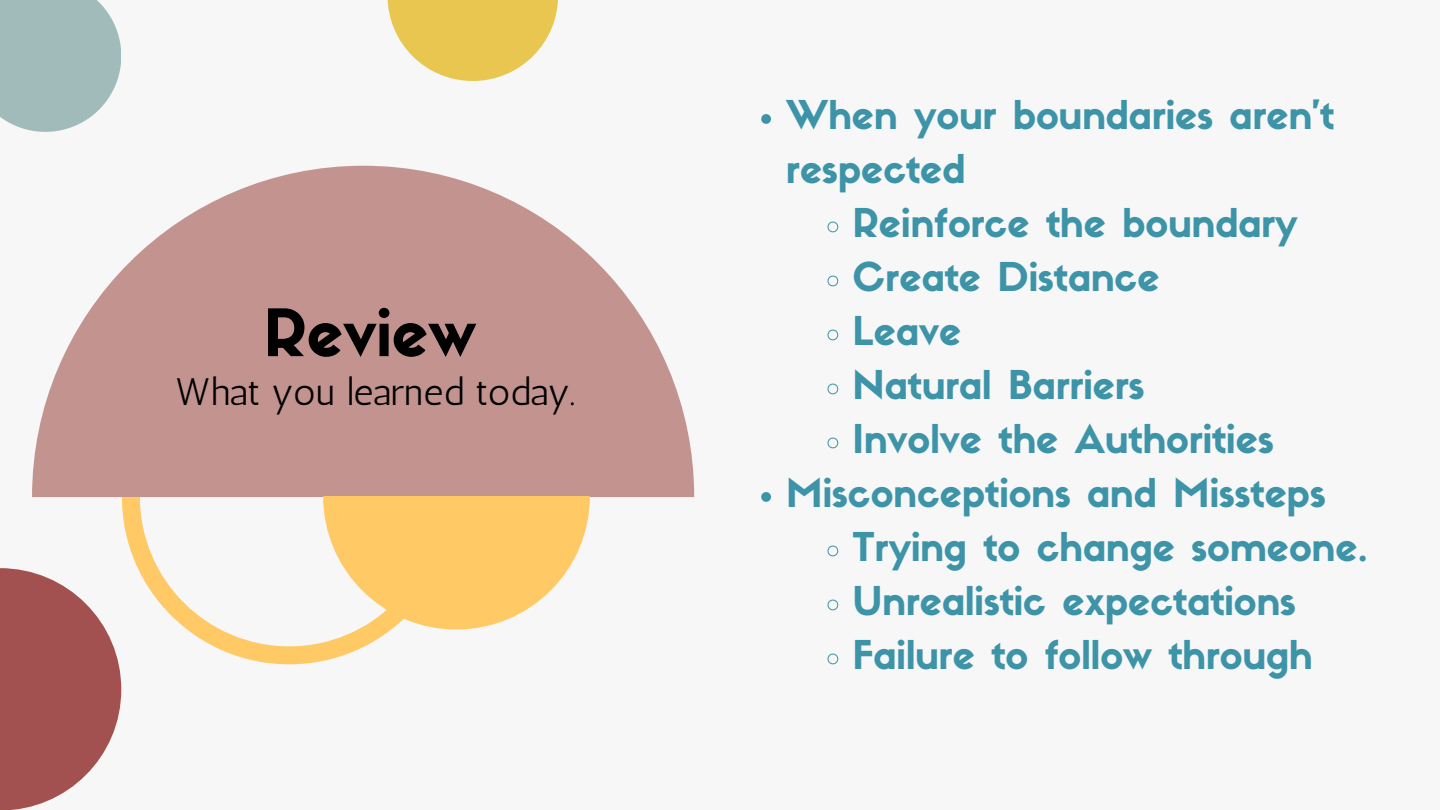
<style>
.page{position:relative;width:1440px;height:810px;background:#f6f7f6}
.page>*{position:absolute;margin:0;border:0;box-sizing:border-box;transform-origin:0 0}
.t1{font:64.1px "Sifonn Basic";color:#000}
.t2{font:39px/54px "Sifonn Basic";color:#3d93a7}
.t3{font:38.3px "Antic";color:#000}
</style>
<div class="page">
<svg style="left:388px;top:0;width:170px;height:81px"></svg>
<svg style="left:32px;top:166px;width:662px;height:331px;fill:#c2938f"></svg>
<svg style="left:122px;top:497px;width:269px;height:167px"></svg>
<svg style="left:761px;top:114px;width:10px;height:10px"></svg>
<svg style="left:827px;top:221px;width:12px;height:12px"></svg>
<svg style="left:827px;top:275px;width:12px;height:12px"></svg>
<svg style="left:827px;top:329px;width:12px;height:12px"></svg>
<svg style="left:827px;top:383px;width:12px;height:12px"></svg>
<svg style="left:827px;top:437px;width:12px;height:12px"></svg>
<svg style="left:761px;top:492px;width:10px;height:10px"></svg>
<svg style="left:827px;top:545px;width:12px;height:12px"></svg>
<svg style="left:827px;top:599px;width:12px;height:12px"></svg>
<svg style="left:827px;top:653px;width:12px;height:12px"></svg>
<svg style="left:0;top:568px;width:121px;height:242px"></svg>
<svg style="left:0;top:0;width:121px;height:132px;background:#aac1c0"></svg>
<svg style="left:323px;top:496px;width:267px;height:134px"></svg>
<p class="t1" style="left:264px;top:308px;width:214px">Review</p>
<p class="t3" style="left:176px;top:369px;width:401px">What you learned today.</p>
<p class="t2" style="left:786px;top:92px;width:549px">When your boundaries aren’t respected</p>
<p class="t2" style="left:853px;top:200px;width:447px">Reinforce the boundary</p>
<p class="t2" style="left:853px;top:254px;width:309px">Create Distance</p>
<h1 class="t2" style="left:853px;top:308px;width:110px">Leave</h1>
<p class="t2" style="left:853px;top:362px;width:294px">Natural Barriers</p>
<p class="t2" style="left:853px;top:416px;width:423px">Involve the Authorities</p>
<p class="t2" style="left:786px;top:470px;width:541px">Misconceptions and Missteps</p>
<p class="t2" style="left:853px;top:524px;width:517px">Trying to change someone.</p>
<p class="t2" style="left:853px;top:578px;width:445px">Unrealistic expectations</p>
<p class="t2" style="left:853px;top:632px;width:462px">Failure to follow through</p>
</div>
